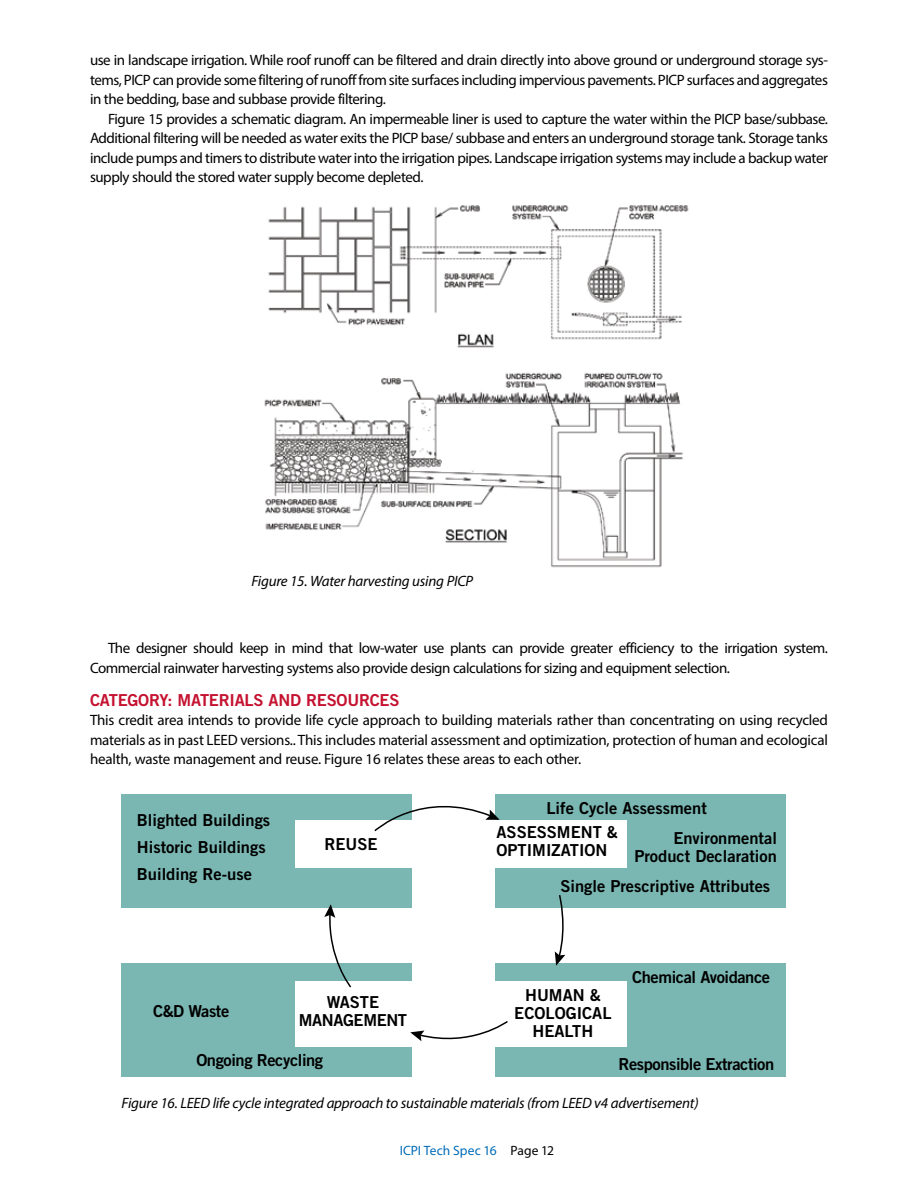
<style>
.page{position:relative;width:918px;height:1188px;background:#fff}
.page>*{position:absolute;margin:0;border:0;box-sizing:border-box;transform-origin:0 0}
.t1{font:16.5px/18px "Trade Gothic Bold Two";color:#000}
.t2{font:16.5px/18px "Trade Gothic Bold Two";letter-spacing:-.025em;color:#000;text-align:center}
.t3{font:16.5px "Trade Gothic Bold Two";letter-spacing:-.015em;color:#c41230}
.t4{font:15px/19.5px "Myriad Pro";letter-spacing:-.03em;color:#000;text-align:justify}
.t5{font:italic 15px "Myriad Pro";letter-spacing:-.015em;color:#000}
.t6{font:13.5px "Myriad Pro";color:#006cb7}
.s1{color:#000}
</style>
<div class="page">
<img style="left:264px;top:205px;width:425px;height:363px">
<div style="left:495px;top:794px;width:290px;height:114px;background:#7ab7b3"></div>
<div style="left:495px;top:964px;width:290px;height:113px;background:#7ab7b3"></div>
<div style="left:122px;top:794px;width:290px;height:114px;background:#7ab7b3"></div>
<div style="left:122px;top:964px;width:290px;height:113px;background:#7ab7b3"></div>
<div style="left:295px;top:820px;width:332px;height:48px;background:#fff"></div>
<div style="left:295px;top:981px;width:332px;height:66px;background:#fff"></div>
<svg style="left:374px;top:806px;width:126px;height:26px"></svg>
<svg style="left:324px;top:904px;width:28px;height:84px"></svg>
<svg style="left:410px;top:1021px;width:98px;height:20px"></svg>
<svg style="left:555px;top:895px;width:12px;height:71px"></svg>
<p class="t4" style="left:90px;top:50px;width:739px">use in landscape irrigation. While roof runoff can be filtered and drain directly into above ground or underground storage sys&shy;tems, PICP can provide some filtering of runoff from site surfaces including impervious pavements. PICP surfaces and aggregates in the bedding, base and subbase provide filtering.</p>
<p class="t4" style="left:90px;top:109px;width:740px;text-indent:18px">Figure 15 provides a schematic diagram. An impermeable liner is used to capture the water within the PICP base/subbase.<br>Additional filtering will be needed as water exits the PICP base/ subbase and enters an underground storage tank. Storage tanks include pumps and timers to distribute water into the irrigation pipes. Landscape irrigation systems may include a backup water supply should the stored water supply become depleted.</p>
<p class="t5" style="left:251px;top:571px;width:223px">Figure 15. Water harvesting using PICP</p>
<p class="t4" style="left:90px;top:638px;width:739px;text-indent:18px">The designer should keep in mind that low-water use plants can provide greater efficiency to the irrigation system.<br>Commercial rainwater harvesting systems also provide design calculations for sizing and equipment selection.</p>
<p class="t3" style="left:90px;top:690px;width:311px">CATEGORY: MATERIALS AND RESOURCES</p>
<p class="t4" style="left:90px;top:710px;width:740px">This credit area intends to provide life cycle approach to building materials rather than concentrating on using recycled materials as in past LEED versions.. This includes material assessment and optimization, protection of human and ecological health, waste management and reuse. Figure 16 relates these areas to each other.</p>
<p class="t1" style="left:137px;top:806px;width:135px;line-height:27px">Blighted Buildings<br>Historic Buildings<br>Building Re-use</p>
<p class="t1" style="left:546px;top:799px;width:162px">Life Cycle Assessment</p>
<p class="t1" style="left:325px;top:835px;width:55px">REUSE</p>
<p class="t1" style="left:497px;top:823px;width:123px">ASSESSMENT &amp;<br>OPTIMIZATION</p>
<p class="t1" style="left:634px;top:829px;width:144px;text-align:right">Environmental<br>Product Declaration</p>
<p class="t1" style="left:560px;top:877px;width:211px">Single Prescriptive Attributes</p>
<p class="t2" style="left:632px;top:968px;width:139px">Chemical Avoidance</p>
<p class="t2" style="left:299px;top:993px;width:110px">WASTE<br>MANAGEMENT</p>
<p class="t1" style="left:153px;top:1002px;width:78px">C&amp;D Waste</p>
<p class="t2" style="left:196px;top:1051px;width:128px">Ongoing Recycling</p>
<p class="t1" style="left:514px;top:986px;width:99px;text-align:center">HUMAN &amp;<br>ECOLOGICAL<br>HEALTH</p>
<p class="t2" style="left:618px;top:1055px;width:157px">Responsible Extraction</p>
<p class="t5" style="left:122px;top:1093px;width:579px">Figure 16. LEED life cycle integrated approach to sustainable materials (from LEED v4 advertisement)</p>
<p class="t6" style="left:400px;top:1142px;width:156px">ICPI Tech Spec 16 <span class="s1">Page 12</span></p>
</div>
